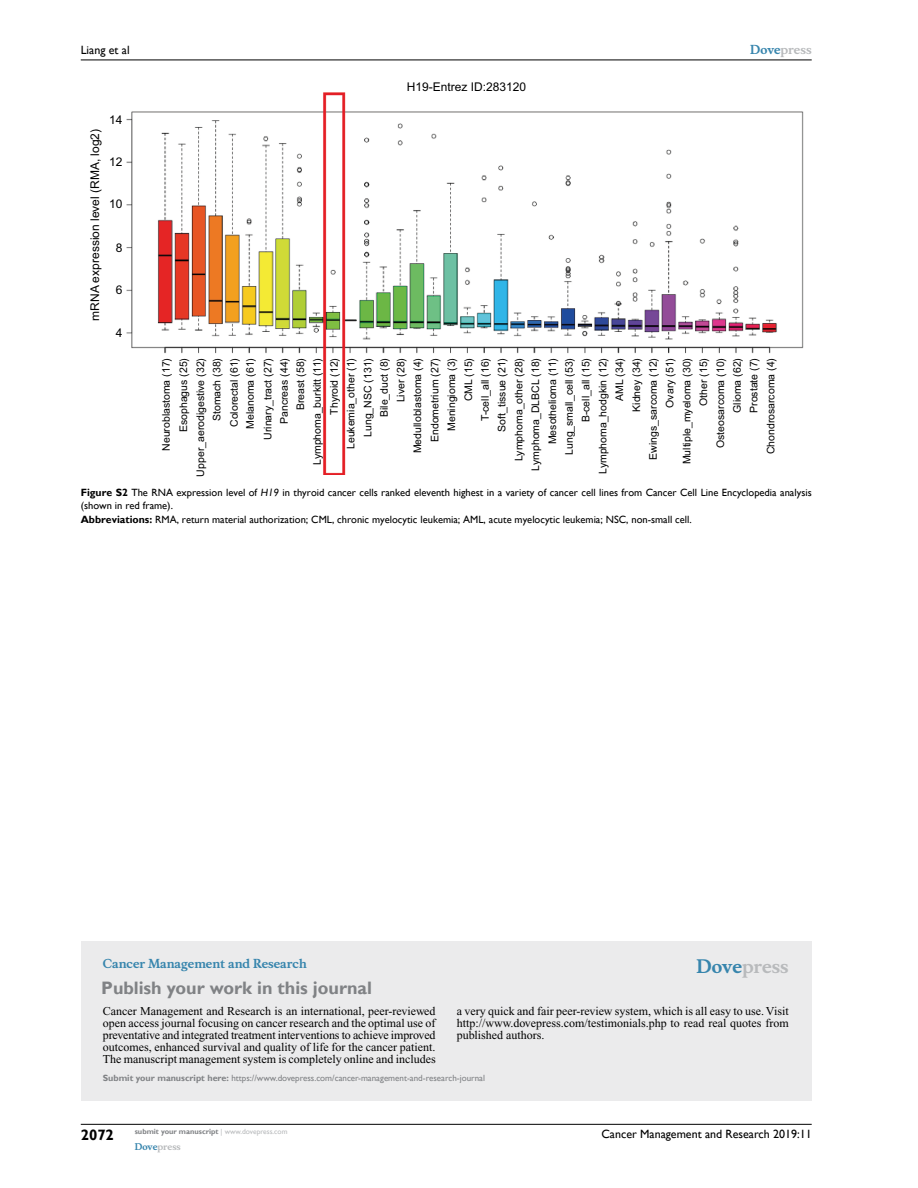
<style>
.page{position:relative;width:918px;height:1188px;background:#fff}
.page>*{position:absolute;margin:0;border:0;box-sizing:border-box;transform-origin:0 0}
.t1{font:700 18px "Gill Sans";color:#808285}
.t2{font:700 18px "Musee";color:#b8babc}
.t3{font:700 15px "Gill Sans";color:#000}
.t4{font:12px/12px "Times New Roman";color:#000;text-align:justify}
.t5{font:12px "Arial";color:#000}
.t6{font:12px "Gill Sans";color:#000}
.t7{font:700 12px "Musee";color:#3785ad}
.t8{font:700 12px "Musee";color:#b8babc}
.t9{font:10.5px/16.8px "Arial";color:#000;text-align:right}
.t10{font:10.5px/13.5px "Gill Sans";color:#000}
.t11{font:9px "Gill Sans";color:#808285}
.t12{font:700 9px "Musee";color:#b8babc}
.t13{font:700 7.5px "Gill Sans";color:#808285}
.s1{color:#3785ad}
.s2{font-weight:700}
.s3{font-style:italic}
.s4{font-weight:400;color:#b8babc}
</style>
<div class="page">
<div style="left:81px;top:941px;width:731px;height:160px;background:#ebebec"></div>
<hr style="left:81px;top:1124px;width:731px;height:1px;background:#000">
<hr style="left:81px;top:60px;width:731px;height:1px;background:#000">
<img style="left:127px;top:92px;width:677px;height:383px">
<p class="t6" style="left:81px;top:43px;width:50px">Liang et al</p>
<p class="t5" style="left:87px;top:321px;width:193px;rotate:-90deg">mRNA expression level (RMA, log2)</p>
<p class="t5" style="left:109px;top:111px;width:15px">14</p>
<p class="t5" style="left:109px;top:153px;width:15px">12</p>
<p class="t5" style="left:109px;top:195px;width:15px">10</p>
<p class="t5" style="left:116px;top:239px;width:8px">8</p>
<p class="t5" style="left:116px;top:281px;width:8px">6</p>
<p class="t5" style="left:116px;top:325px;width:8px">4</p>
<p class="t5" style="left:407px;top:79px;width:121px">H19-Entrez ID:283120</p>
<p class="t8" style="left:750px;top:43px;width:63px"><span class="s1">Dove</span>press</p>
<p class="t9" style="left:175px;top:477px;width:120px;rotate:-90deg">Esophagus (25)<br>Upper_aerodigestive (32)<br>Stomach (38)</p>
<p class="t9" style="left:226px;top:429px;width:72px;line-height:16.2px;text-align:left;rotate:-90deg">Colorectal (61)<br>Melanoma (61)</p>
<p class="t9" style="left:259px;top:474px;width:117px;rotate:-90deg">Urinary_tract (27)<br>Pancreas (44)<br>Breast (58)<br>Lymphoma_burkitt (11)<br>Thyroid (12)<br>Leukemia_other (1)<br>Lung_NSC (131)<br>Bile_duct (8)<br>Liver (28)<br>Medulloblastoma (4)<br>Endometrium (27)<br>Meningioma (3)<br>CML (15)<br>T-cell_all (16)<br>Soft_tissue (21)<br>Lymphoma_other (28)<br>Lymphoma_DLBCL (18)<br>Mesothelioma (11)<br>Lung_small_cell (53)<br>B-cell_all (15)<br>Lymphoma_hodgkin (12)<br>AML (34)<br>Kidney (34)<br>Ewings_sarcoma (12)<br>Ovary (51)<br>Multiple_myeloma (30)<br>Other (15)<br>Osteosarcoma (10)<br>Glioma (62)<br>Prostate (7)<br>Chondrosarcoma (4)</p>
<p class="t9" style="left:158px;top:451px;width:94px;rotate:-90deg">Neuroblastoma (17)</p>
<p class="t10" style="left:81px;top:486px;width:732px"><span class="s2">Figure S2</span> The RNA expression level of <span class="s3">H19</span> in thyroid cancer cells ranked eleventh highest in a variety of cancer cell lines from Cancer Cell Line Encyclopedia analysis (shown in red frame).<br><span class="s2">Abbreviations:</span> RMA, return material authorization; CML, chronic myelocytic leukemia; AML, acute myelocytic leukemia; NSC, non-small cell.</p>
<p class="t7" style="left:103px;top:956px;width:206px">Cancer Management and Research</p>
<h1 class="t1" style="left:101px;top:977px;width:272px">Publish your work in this journal</h1>
<h1 class="t2" style="left:697px;top:955px;width:94px"><span class="s1">Dove</span>press</h1>
<p class="t4" style="left:103px;top:1005px;width:334px">Cancer Management and Research is an international, peer-reviewed open access journal focusing on cancer research and the optimal use of preventative and integrated treatment interventions to achieve improved outcomes, enhanced survival and quality of life for the cancer patient.<br>The manuscript management system is completely online and includes</p>
<p class="t4" style="left:457px;top:1005px;width:333px">a very quick and fair peer-review system, which is all easy to use. Visit http://www.dovepress.com/testimonials.php to read real quotes from published authors.</p>
<p class="t11" style="left:103px;top:1072px;width:384px"><span class="s2">Submit your manuscript here:</span> https://www.dovepress.com/cancer-management-and-research-journal</p>
<h2 class="t3" style="left:81px;top:1126px;width:35px">2072</h2>
<p class="t13" style="left:135px;top:1127px;width:154px">submit your manuscript <span class="s4">| www.dovepress.com</span></p>
<p class="t12" style="left:135px;top:1141px;width:48px"><span class="s1">Dove</span>press</p>
<p class="t6" style="left:601px;top:1127px;width:212px">Cancer Management and Research 2019:11</p>
</div>
